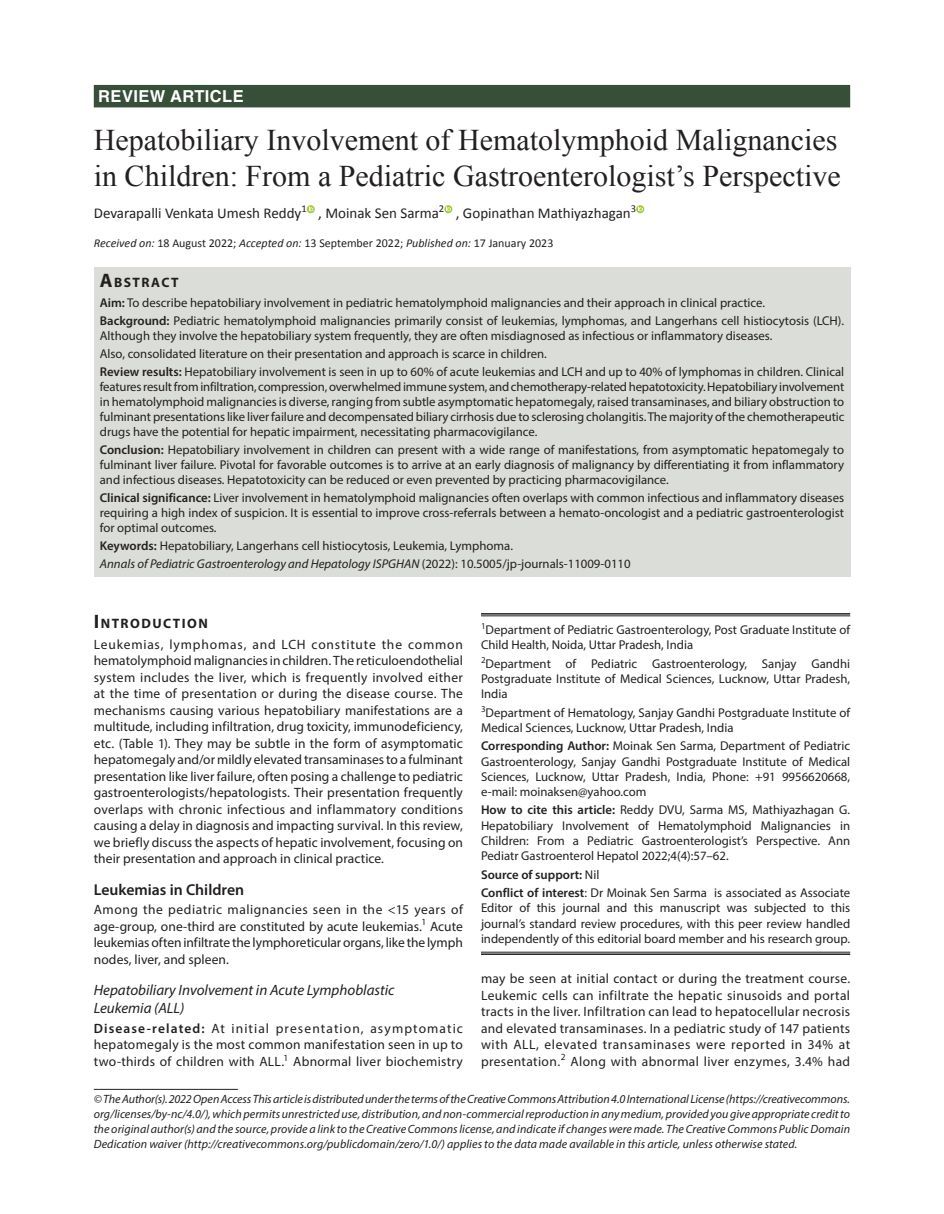
<style>
.page{position:relative;width:944px;height:1214px;background:#fff}
.page>*{position:absolute;margin:0;border:0;box-sizing:border-box;transform-origin:0 0}
.t1{font:30px/36px "Times New Roman";color:#231f20}
.t2{font:700 16.5px "Helvetica LT Std";letter-spacing:.025em;color:#fff}
.t3{font:600 15.75px "Myriad Pro";color:#231f20}
.t4{font:15px "Calibri";color:#231f20}
.t5{font:italic 15px/18px "Myriad Pro";color:#231f20}
.t6{font:700 13.65px "Myriad Pro";letter-spacing:.105em;color:#231f20}
.t7{font:13.5px/16.5px "Myriad Pro";letter-spacing:.015em;color:#231f20;text-align:justify}
.t8{font:12.75px/15.3px "Myriad Pro";color:#231f20;text-align:justify}
.t9{font:italic 12px/15px "Myriad Pro";letter-spacing:.005em;color:#231f20;text-align:justify}
.t10{font:12px "Calibri";color:#231f20}
.s1{font-style:italic}
.s2{font-size:19.5px}
.s3{font-weight:600}
</style>
<div class="page">
<hr style="left:94px;top:1089px;width:144px;height:1px;background:#231f20">
<div style="left:94px;top:85px;width:756px;height:22px;background:#374e38"></div>
<hr style="left:481px;top:613px;width:369px;height:1px;background:#231f20">
<hr style="left:481px;top:615px;width:369px;height:1px;background:#231f20">
<hr style="left:481px;top:952px;width:369px;height:1px;background:#231f20">
<hr style="left:481px;top:953px;width:369px;height:2px;background:#231f20">
<svg style="left:307px;top:205px;width:8px;height:8px"></svg>
<svg style="left:444px;top:205px;width:8px;height:8px"></svg>
<svg style="left:636px;top:205px;width:8px;height:8px"></svg>
<div style="left:94px;top:267px;width:756px;height:25px;background:#dbddd8"></div>
<div style="left:94px;top:291px;width:756px;height:25px;background:#dbddd8"></div>
<div style="left:94px;top:309px;width:756px;height:40px;background:#dbddd8"></div>
<div style="left:94px;top:342px;width:756px;height:25px;background:#dbddd8"></div>
<div style="left:94px;top:360px;width:756px;height:85px;background:#dbddd8"></div>
<div style="left:94px;top:438px;width:756px;height:55px;background:#dbddd8"></div>
<div style="left:94px;top:486px;width:756px;height:55px;background:#dbddd8"></div>
<div style="left:94px;top:534px;width:756px;height:25px;background:#dbddd8"></div>
<div style="left:94px;top:552px;width:756px;height:25px;background:#dbddd8"></div>
<p class="t2" style="left:98px;top:86px;width:147px">REVIEW ARTICLE</p>
<h1 class="t1" style="left:94px;top:121px;width:748px">Hepatobiliary Involvement of Hematolymphoid Malignancies in Children: From a Pediatric Gastroenterologist’s Perspective</h1>
<p class="t4" style="left:94px;top:203px;width:544px">Devarapalli Venkata Umesh Reddy<sup>1</sup> , Moinak Sen Sarma<sup>2</sup> , Gopinathan Mathiyazhagan<sup>3</sup></p>
<p class="t10" style="left:94px;top:235px;width:461px"><span class="s1">Received on:</span> 18 August 2022; <span class="s1">Accepted on:</span> 13 September 2022; <span class="s1">Published on:</span> 17 January 2023</p>
<p class="t6" style="left:100px;top:275px;width:80px"><span class="s2">A</span>BSTRACT</p>
<p class="t8" style="left:100px;top:293px;width:746px;line-height:18px"><span class="s3">Aim:</span> To describe hepatobiliary involvement in pediatric hematolymphoid malignancies and their approach in clinical practice.<br><span class="s3">Background:</span> Pediatric hematolymphoid malignancies primarily consist of leukemias, lymphomas, and Langerhans cell histiocytosis (LCH).</p>
<p class="t8" style="left:100px;top:326px;width:746px;line-height:18px;text-align:left">Although they involve the hepatobiliary system frequently, they are often misdiagnosed as infectious or inflammatory diseases.<br>Also, consolidated literature on their presentation and approach is scarce in children.<br><span class="s3">Review results:</span> Hepatobiliary involvement is seen in up to 60% of acute leukemias and LCH and up to 40% of lymphomas in children. Clinical</p>
<p class="t8" style="left:100px;top:379px;width:746px">features result from infiltration, compression, overwhelmed immune system, and chemotherapy-related hepatotoxicity. Hepatobiliary involvement in hematolymphoid malignancies is diverse, ranging from subtle asymptomatic hepatomegaly, raised transaminases, and biliary obstruction to fulminant presentations like liver failure and decompensated biliary cirrhosis due to sclerosing cholangitis. The majority of the chemotherapeutic drugs have the potential for hepatic impairment, necessitating pharmacovigilance.</p>
<p class="t8" style="left:100px;top:442px;width:745px"><span class="s3">Conclusion:</span> Hepatobiliary involvement in children can present with a wide range of manifestations, from asymptomatic hepatomegaly to fulminant liver failure. Pivotal for favorable outcomes is to arrive at an early diagnosis of malignancy by differentiating it from inflammatory and infectious diseases. Hepatotoxicity can be reduced or even prevented by practicing pharmacovigilance.</p>
<p class="t8" style="left:100px;top:490px;width:746px"><span class="s3">Clinical significance:</span> Liver involvement in hematolymphoid malignancies often overlaps with common infectious and inflammatory diseases requiring a high index of suspicion. It is essential to improve cross-referrals between a hemato-oncologist and a pediatric gastroenterologist for optimal outcomes.</p>
<p class="t8" style="left:100px;top:536px;width:532px;line-height:18px"><span class="s3">Keywords:</span> Hepatobiliary, Langerhans cell histiocytosis, Leukemia, Lymphoma.<br><span class="s1">Annals of Pediatric Gastroenterology and Hepatology ISPGHAN</span> (2022): 10.5005/jp-journals-11009-0110</p>
<p class="t6" style="left:94px;top:615px;width:116px"><span class="s2">I</span>NTRODUCTION</p>
<p class="t7" style="left:94px;top:635px;width:371px">Leukemias, lymphomas, and LCH constitute the common hematolymphoid malignancies in children. The reticuloendothelial system includes the liver, which is frequently involved either at the time of presentation or during the disease course. The mechanisms causing various hepatobiliary manifestations are a multitude, including infiltration, drug toxicity, immunodeficiency, etc. (Table 1). They may be subtle in the form of asymptomatic hepatomegaly and/or mildly elevated transaminases to a fulminant presentation like liver failure, often posing a challenge to pediatric gastroenterologists/hepatologists. Their presentation frequently overlaps with chronic infectious and inflammatory conditions causing a delay in diagnosis and impacting survival. In this review, we briefly discuss the aspects of hepatic involvement, focusing on their presentation and approach in clinical practice.</p>
<p class="t3" style="left:94px;top:879px;width:152px">Leukemias in Children</p>
<p class="t7" style="left:94px;top:901px;width:371px">Among the pediatric malignancies seen in the &lt;15 years of age-group, one-third are constituted by acute leukemias.<sup>1</sup> Acute leukemias often infiltrate the lymphoreticular organs, like the lymph nodes, liver, and spleen.</p>
<p class="t5" style="left:94px;top:981px;width:302px">Hepatobiliary Involvement in Acute Lymphoblastic<br>Leukemia (ALL)</p>
<p class="t7" style="left:94px;top:1019px;width:371px"><span class="s3">Disease-related:</span> At initial presentation, asymptomatic hepatomegaly is the most common manifestation seen in up to two-thirds of children with ALL.<sup>1</sup> Abnormal liver biochemistry</p>
<p class="t8" style="left:481px;top:622px;width:370px"><sup>1</sup>Department of Pediatric Gastroenterology, Post Graduate Institute of<br>Child Health, Noida, Uttar Pradesh, India</p>
<p class="t8" style="left:481px;top:655px;width:371px"><sup>2</sup>Department of Pediatric Gastroenterology, Sanjay Gandhi Postgraduate Institute of Medical Sciences, Lucknow, Uttar Pradesh, India</p>
<p class="t8" style="left:481px;top:704px;width:370px"><sup>3</sup>Department of Hematology, Sanjay Gandhi Postgraduate Institute of<br>Medical Sciences, Lucknow, Uttar Pradesh, India</p>
<p class="t8" style="left:481px;top:738px;width:371px"><span class="s3">Corresponding Author:</span> Moinak Sen Sarma, Department of Pediatric Gastroenterology, Sanjay Gandhi Postgraduate Institute of Medical Sciences, Lucknow, Uttar Pradesh, India, Phone: +91 9956620668, e-mail: moinaksen@yahoo.com</p>
<p class="t8" style="left:481px;top:802px;width:371px"><span class="s3">How to cite this article:</span> Reddy DVU, Sarma MS, Mathiyazhagan G.<br>Hepatobiliary Involvement of Hematolymphoid Malignancies in Children: From a Pediatric Gastroenterologist’s Perspective. Ann Pediatr Gastroenterol Hepatol 2022;4(4):57–62.</p>
<p class="t8" style="left:481px;top:865px;width:371px;line-height:18.3px"><span class="s3">Source of support:</span> Nil<br><span class="s3">Conflict of interest</span>: Dr Moinak Sen Sarma is associated as Associate</p>
<p class="t8" style="left:481px;top:900px;width:371px">Editor of this journal and this manuscript was subjected to this journal’s standard review procedures, with this peer review handled independently of this editorial board member and his research group.</p>
<p class="t7" style="left:481px;top:970px;width:371px">may be seen at initial contact or during the treatment course.<br>Leukemic cells can infiltrate the hepatic sinusoids and portal tracts in the liver. Infiltration can lead to hepatocellular necrosis and elevated transaminases. In a pediatric study of 147 patients with ALL, elevated transaminases were reported in 34% at presentation.<sup>2</sup> Along with abnormal liver enzymes, 3.4% had</p>
<p class="t9" style="left:94px;top:1091px;width:758px">© The Author(s). 2022 Open Access This article is distributed under the terms of the Creative Commons Attribution 4.0 International License (https://creativecommons. org/licenses/by-nc/4.0/), which permits unrestricted use, distribution, and non-commercial reproduction in any medium, provided you give appropriate credit to the original author(s) and the source, provide a link to the Creative Commons license, and indicate if changes were made. The Creative Commons Public Domain Dedication waiver (http://creativecommons.org/publicdomain/zero/1.0/) applies to the data made available in this article, unless otherwise stated.</p>
</div>
